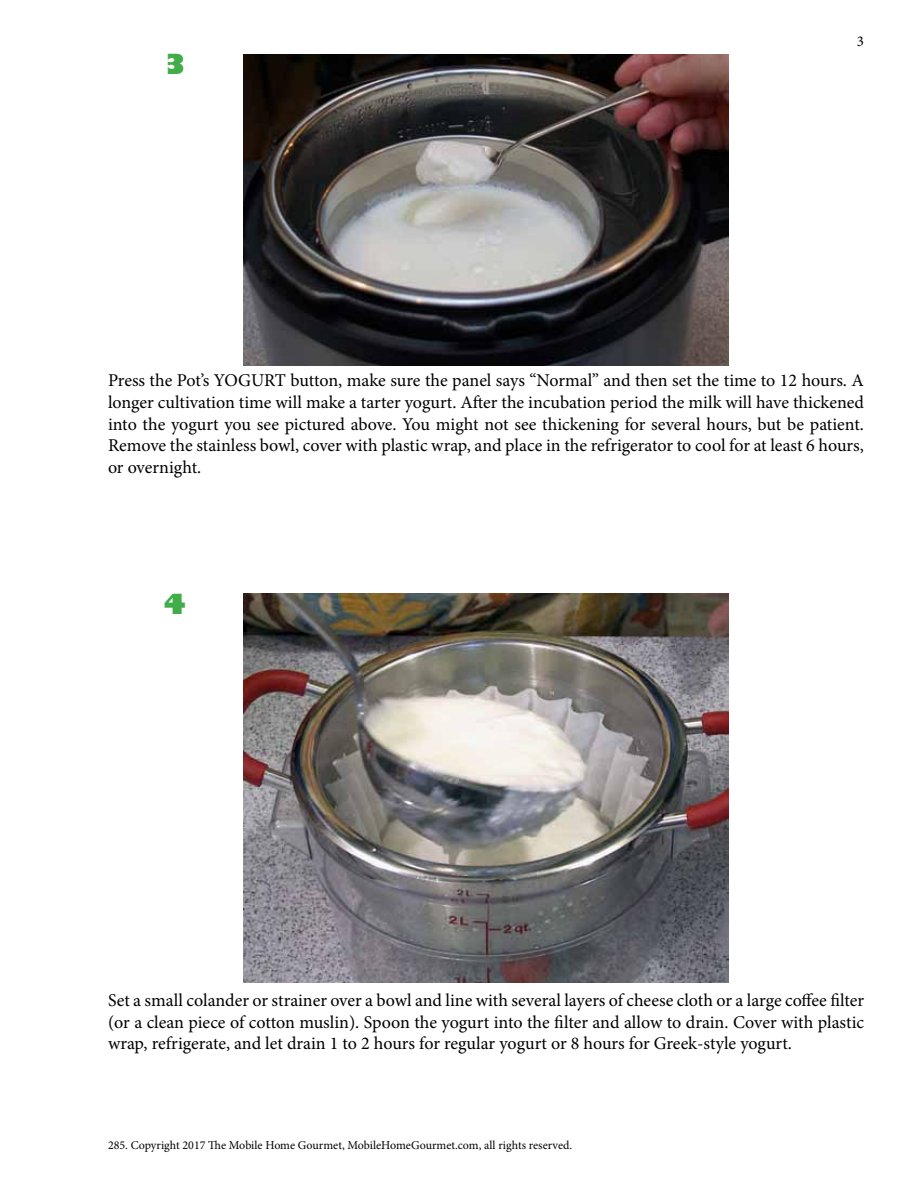
<style>
.page{position:relative;width:918px;height:1188px;background:#fff}
.page>*{position:absolute;margin:0;border:0;box-sizing:border-box;transform-origin:0 0}
.t1{font:800 27px "Gill Sans";color:#41ad49}
.t2{font:18px/21.6px "Minion Pro";letter-spacing:-.005em;color:#000;text-align:justify}
.t3{font:15px "Minion Pro";color:#000}
.t4{font:12px "Minion Pro";color:#000}
</style>
<div class="page">
<img style="left:243px;top:54px;width:486px;height:312px">
<img style="left:243px;top:594px;width:486px;height:388px">
<h1 class="t1" style="left:164px;top:48px;width:25px">3</h1>
<p class="t3" style="left:857px;top:32px;width:9px">3</p>
<p class="t2" style="left:108px;top:370px;width:758px">Press the Pot’s YOGURT button, make sure the panel says “Normal” and then set the time to 12 hours. A longer cultivation time will make a tarter yogurt. After the incubation period the milk will have thickened into the yogurt you see pictured above. You might not see thickening for several hours, but be patient.<br>Remove the stainless bowl, cover with plastic wrap, and place in the refrigerator to cool for at least 6 hours, or overnight.</p>
<h1 class="t1" style="left:164px;top:588px;width:25px">4</h1>
<p class="t2" style="left:108px;top:990px;width:758px">Set a small colander or strainer over a bowl and line with several layers of cheese cloth or a large coffee filter (or a clean piece of cotton muslin). Spoon the yogurt into the filter and allow to drain. Cover with plastic wrap, refrigerate, and let drain 1 to 2 hours for regular yogurt or 8 hours for Greek-style yogurt.</p>
<p class="t4" style="left:108px;top:1138px;width:466px">285. Copyright 2017 The Mobile Home Gourmet, MobileHomeGourmet.com, all rights reserved.</p>
</div>
